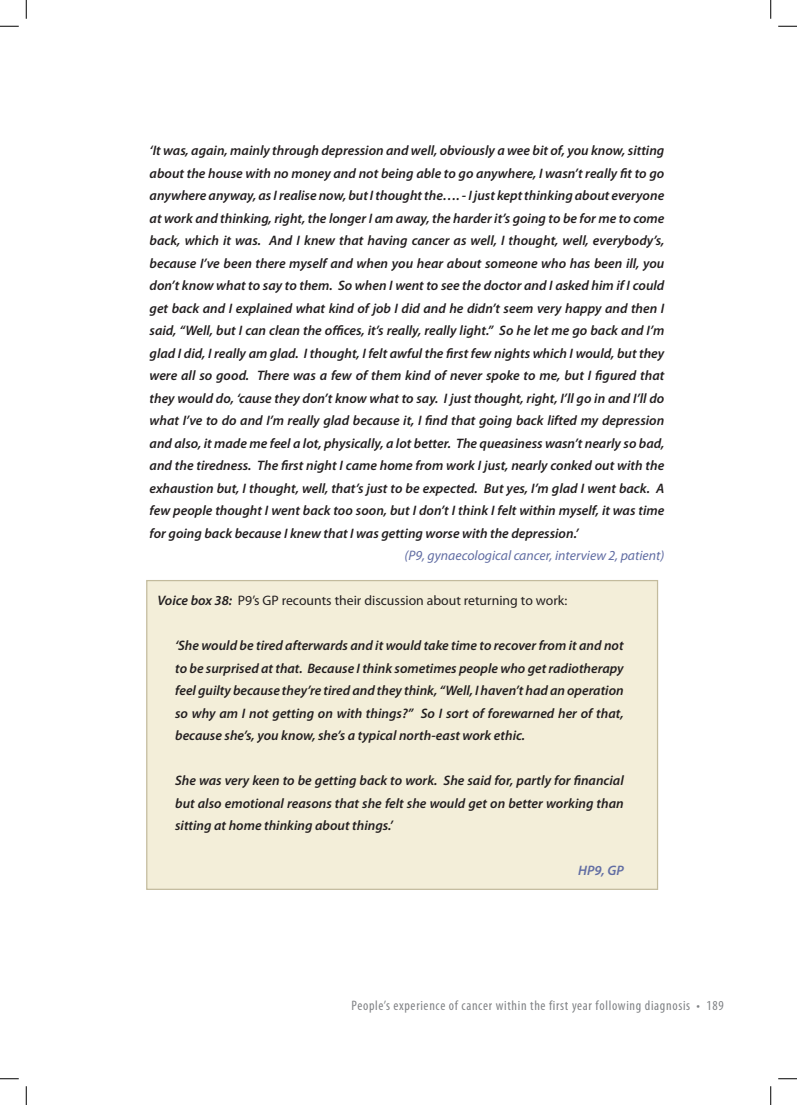
<style>
.page{position:relative;width:797px;height:1105px;background:#fff}
.page>*{position:absolute;margin:0;border:0;box-sizing:border-box;transform-origin:0 0}
.t1{font:italic 600 13.75px/22.5px "Myriad Pro";color:#231f20;text-align:justify}
.t2{font:condensed 13.75px "Myriad Pro";letter-spacing:.05em;color:#808285}
.t3{font:13.75px "Myriad Pro";color:#231f20}
.t4{font:italic 13.75px "Myriad Pro";color:#616da3}
.t5{font:italic 600 13.75px "Myriad Pro";color:#616da3}
.s1{font-weight:600;font-style:italic}
</style>
<div class="page">
<div style="left:147px;top:581px;width:510px;height:308px;background:#f3eed9"></div>
<div style="left:146px;top:580px;width:512px;height:310px;border:1px solid #c3bb9d"></div>
<svg style="left:0;top:25px;width:19px;height:2px"></svg>
<svg style="left:778px;top:25px;width:19px;height:2px"></svg>
<svg style="left:0;top:1078px;width:19px;height:1px"></svg>
<svg style="left:778px;top:1078px;width:19px;height:1px"></svg>
<svg style="left:25px;top:0;width:2px;height:19px"></svg>
<svg style="left:25px;top:1086px;width:2px;height:19px"></svg>
<svg style="left:770px;top:0;width:1px;height:19px"></svg>
<svg style="left:770px;top:1086px;width:1px;height:19px"></svg>
<p class="t1" style="left:150px;top:139px;width:516px">‘It was, again, mainly through depression and well, obviously a wee bit of, you know, sitting about the house with no money and not being able to go anywhere, I wasn’t really fit to go anywhere anyway, as I realise now, but I thought the…. - I just kept thinking about everyone at work and thinking, right, the longer I am away, the harder it’s going to be for me to come back, which it was. And I knew that having cancer as well, I thought, well, everybody’s, because I’ve been there myself and when you hear about someone who has been ill, you don’t know what to say to them. So when I went to see the doctor and I asked him if I could get back and I explained what kind of job I did and he didn’t seem very happy and then I said, “Well, but I can clean the offices, it’s really, really light.” So he let me go back and I’m glad I did, I really am glad. I thought, I felt awful the first few nights which I would, but they were all so good. There was a few of them kind of never spoke to me, but I figured that they would do, ‘cause they don’t know what to say. I just thought, right, I’ll go in and I’ll do what I’ve to do and I’m really glad because it, I find that going back lifted my depression and also, it made me feel a lot, physically, a lot better. The queasiness wasn’t nearly so bad, and the tiredness. The first night I came home from work I just, nearly conked out with the exhaustion but, I thought, well, that’s just to be expected. But yes, I’m glad I went back. A few people thought I went back too soon, but I don’t I think I felt within myself, it was time for going back because I knew that I was getting worse with the depression.’</p>
<p class="t4" style="left:404px;top:548px;width:261px">(P9, gynaecological cancer, interview 2, patient)</p>
<p class="t3" style="left:157px;top:593px;width:411px"><span class="s1">Voice box 38:</span> P9’s GP recounts their discussion about returning to work:</p>
<p class="t1" style="left:175px;top:634px;width:450px">‘She would be tired afterwards and it would take time to recover from it and not to be surprised at that. Because I think sometimes people who get radiotherapy feel guilty because they’re tired and they think, “Well, I haven’t had an operation so why am I not getting on with things?” So I sort of forewarned her of that, because she’s, you know, she’s a typical north-east work ethic.</p>
<p class="t1" style="left:175px;top:769px;width:450px">She was very keen to be getting back to work. She said for, partly for financial but also emotional reasons that she felt she would get on better working than sitting at home thinking about things.’</p>
<p class="t5" style="left:578px;top:863px;width:47px">HP9, GP</p>
<p class="t2" style="left:351px;top:998px;width:374px">People’s experience of cancer within the first year following diagnosis • 189</p>
</div>
